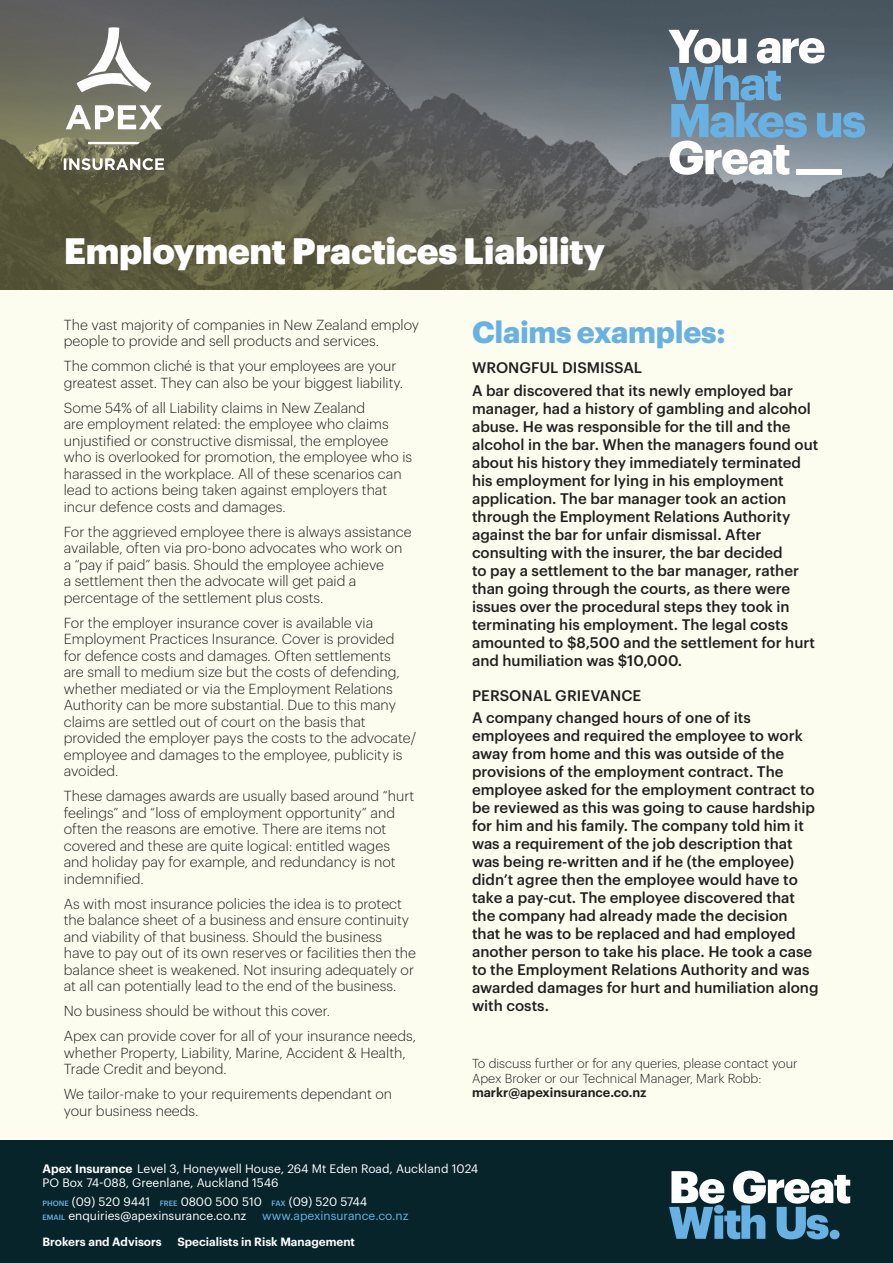
<style>
.page{position:relative;width:893px;height:1263px;background:#fff}
.page>*{position:absolute;margin:0;border:0;box-sizing:border-box;transform-origin:0 0}
.t1{font:900 36px "Graphik";letter-spacing:-.01em;color:#fff}
.t2{font:700 30px "Graphik";letter-spacing:-.01em;color:#69b1e2}
.t3{font:500 15px/18px "Graphik";color:#231f20}
.t4{font:300 14.25px/16.5px "Graphik";color:#231f20}
.t5{font:300 12.75px/14.5px "Graphik";color:#231f20}
.t6{font:600 12.75px "Graphik";color:#231f20}
.t7{font:12px/13.5px "Graphik";color:#fff}
.t8{font:12px "Graphik";color:#69b1e2}
.t9{font:600 11.7px "Graphik";color:#fff}
.s1{font-weight:600}
.s2{font-weight:500;font-size:7.5px;color:#69b1e2}
.s3{font-weight:500;font-size:7.5px;color:#6ab2e2}
</style>
<div class="page">
<div style="left:0;top:289px;width:893px;height:974px;background:#fdfdef"></div>
<svg style="left:0;top:0;width:893px;height:289px;background:#63665f"></svg>
<svg style="left:88px;top:142px;width:52px;height:2px"></svg>
<svg style="left:77px;top:27px;width:74px;height:65px"></svg>
<svg style="left:66px;top:105px;width:96px;height:24px"></svg>
<svg style="left:64px;top:158px;width:100px;height:12px"></svg>
<div style="left:0;top:1140px;width:893px;height:123px;background:#08242b"></div>
<svg style="left:669px;top:1170px;width:181px;height:69px"></svg>
<svg style="left:668px;top:30px;width:197px;height:145px;background:#8198a8"></svg>
<div style="left:797px;top:169px;width:45px;height:6px;background:#fff"></div>
<h1 class="t1" style="left:64px;top:222px;width:543px">Employment Practices Liability</h1>
<p class="t4" style="left:64px;top:315px;width:357px">The vast majority of companies in New Zealand employ people to provide and sell products and services.</p>
<p class="t4" style="left:64px;top:356px;width:341px">The common cliché is that your employees are your greatest asset. They can also be your biggest liability.</p>
<p class="t4" style="left:64px;top:398px;width:350px">Some 54% of all Liability claims in New Zealand<br>are employment related: the employee who claims unjustified or constructive dismissal, the employee who is overlooked for promotion, the employee who is harassed in the workplace. All of these scenarios can lead to actions being taken against employers that incur defence costs and damages.</p>
<p class="t4" style="left:64px;top:522px;width:349px">For the aggrieved employee there is always assistance available, often via pro-bono advocates who work on a “pay if paid” basis. Should the employee achieve<br>a settlement then the advocate will get paid a percentage of the settlement plus costs.</p>
<p class="t4" style="left:64px;top:613px;width:354px">For the employer insurance cover is available via Employment Practices Insurance. Cover is provided<br>for defence costs and damages. Often settlements<br>are small to medium size but the costs of defending, whether mediated or via the Employment Relations Authority can be more substantial. Due to this many claims are settled out of court on the basis that provided the employer pays the costs to the advocate/ employee and damages to the employee, publicity is avoided.</p>
<p class="t4" style="left:64px;top:787px;width:352px">These damages awards are usually based around “hurt feelings” and “loss of employment opportunity” and often the reasons are emotive. There are items not covered and these are quite logical: entitled wages and holiday pay for example, and redundancy is not indemnified.</p>
<p class="t4" style="left:64px;top:894px;width:354px">As with most insurance policies the idea is to protect the balance sheet of a business and ensure continuity and viability of that business. Should the business have to pay out of its own reserves or facilities then the balance sheet is weakened. Not insuring adequately or at all can potentially lead to the end of the business.</p>
<p class="t4" style="left:64px;top:997px;width:354px;line-height:25px">No business should be without this cover.<br>Apex can provide cover for all of your insurance needs,</p>
<p class="t4" style="left:64px;top:1043px;width:343px">whether Property, Liability, Marine, Accident &amp; Health,<br>Trade Credit and beyond.</p>
<p class="t4" style="left:64px;top:1085px;width:330px">We tailor-make to your requirements dependant on your business needs.</p>
<h2 class="t2" style="left:472px;top:308px;width:255px">Claims examples:</h2>
<p class="t3" style="left:472px;top:356px;width:323px;line-height:22.2px">WRONGFUL DISMISSAL<br>A bar discovered that its newly employed bar</p>
<p class="t3" style="left:472px;top:398px;width:348px">manager, had a history of gambling and alcohol abuse. He was responsible for the till and the alcohol in the bar. When the managers found out about his history they immediately terminated his employment for lying in his employment application. The bar manager took an action through the Employment Relations Authority against the bar for unfair dismissal. After consulting with the insurer, the bar decided<br>to pay a settlement to the bar manager, rather than going through the courts, as there were issues over the procedural steps they took in terminating his employment. The legal costs amounted to $8,500 and the settlement for hurt and humiliation was $10,000.</p>
<p class="t3" style="left:472px;top:683px;width:280px;line-height:22.2px">PERSONAL GRIEVANCE<br>A company changed hours of one of its</p>
<p class="t3" style="left:472px;top:725px;width:348px">employees and required the employee to work away from home and this was outside of the provisions of the employment contract. The employee asked for the employment contract to be reviewed as this was going to cause hardship for him and his family. The company told him it was a requirement of the job description that was being re-written and if he (the employee) didn’t agree then the employee would have to take a pay-cut. The employee discovered that the company had already made the decision that he was to be replaced and had employed another person to take his place. He took a case to the Employment Relations Authority and was awarded damages for hurt and humiliation along with costs.</p>
<p class="t5" style="left:472px;top:1055px;width:327px">To discuss further or for any queries, please contact your<br>Apex Broker or our Technical Manager, Mark Robb:</p>
<p class="t6" style="left:472px;top:1083px;width:176px">markr@apexinsurance.co.nz</p>
<p class="t7" style="left:43px;top:1161px;width:437px"><span class="s1">Apex Insurance</span> Level 3, Honeywell House, 264 Mt Eden Road, Auckland 1024<br>PO Box 74-088, Greenlane, Auckland 1546</p>
<p class="t7" style="left:43px;top:1194px;width:326px"><span class="s2">PHONE</span> (09) 520 9441 <span class="s3">FREE</span> 0800 500 510 <span class="s3">FAX</span> (09) 520 5744<br><span class="s3">EMAIL</span> enquiries@apexinsurance.co.nz</p>
<p class="t8" style="left:262px;top:1206px;width:148px">www.apexinsurance.co.nz</p>
<p class="t9" style="left:43px;top:1233px;width:121px">Brokers and Advisors</p>
<p class="t9" style="left:177px;top:1233px;width:179px">Specialists in Risk Management</p>
</div>
